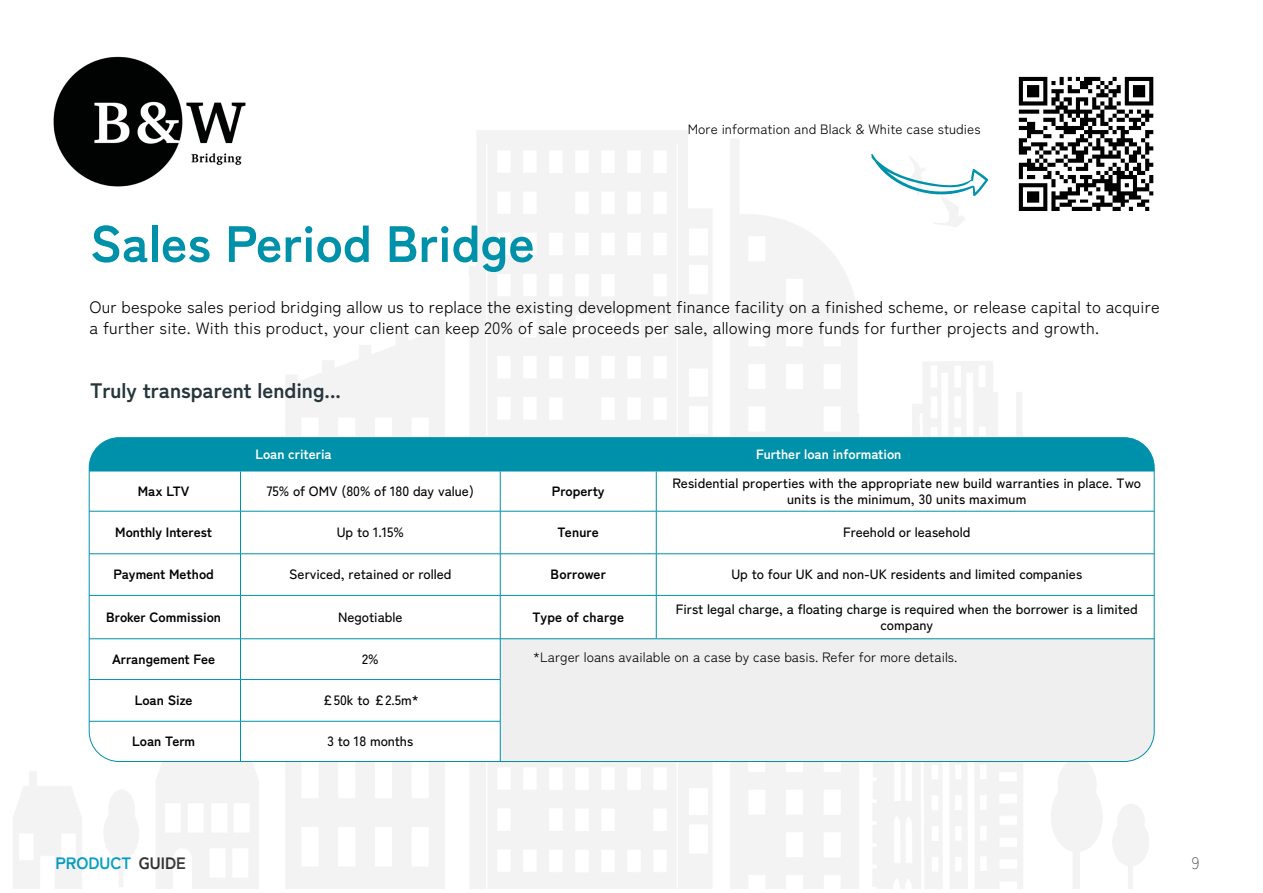
<style>
.page{position:relative;width:1263px;height:893px;background:#fff}
.page>*{position:absolute;margin:0;border:0;box-sizing:border-box;transform-origin:0 0}
.t1{font:700 51px "Zen Kaku Gothic New";color:#0091aa}
.t2{font:700 21px "Zen Kaku Gothic New";color:#26363c}
.t3{font:16.5px/21px "Zen Kaku Gothic New";letter-spacing:.01em;color:#020203}
.t4{font:700 16.5px "Zen Kaku Gothic New";color:#05a1c5}
.t5{font:300 16.5px "Zen Kaku Gothic New";color:#333332}
.t6{font:500 13.5px/16.2px "Zen Kaku Gothic New";color:#020203;text-align:center}
.t7{font:700 13.5px "Zen Kaku Gothic New";color:#020203}
.t8{font:13.5px "Zen Kaku Gothic New";letter-spacing:.005em;color:#000}
.t9{font:700 13.5px "Zen Kaku Gothic New";color:#fff}
.s1{color:#333332}
</style>
<div class="page">
<img style="left:13px;top:131px;width:1142px;height:758px">
<img style="left:28px;top:56px;width:243px;height:146px">
<img style="left:1005px;top:76px;width:150px;height:150px">
<div style="left:89px;top:438px;width:411px;height:33px;background:#0091aa"></div>
<div style="left:500px;top:438px;width:654px;height:33px;background:#0091aa"></div>
<svg style="left:89px;top:471px;width:1063px;height:290px"></svg>
<div style="left:500px;top:639px;width:654px;height:122px;background:#eeefee"></div>
<hr style="left:240px;top:471px;width:1px;height:40px;background:#0091aa">
<hr style="left:500px;top:471px;width:1px;height:40px;background:#0091aa">
<hr style="left:656px;top:471px;width:1px;height:40px;background:#0091aa">
<hr style="left:89px;top:511px;width:151px;height:1px;background:#0091aa">
<hr style="left:240px;top:511px;width:260px;height:1px;background:#0091aa">
<hr style="left:240px;top:511px;width:1px;height:43px;background:#0091aa">
<hr style="left:500px;top:511px;width:156px;height:1px;background:#0091aa">
<hr style="left:500px;top:511px;width:1px;height:43px;background:#0091aa">
<hr style="left:656px;top:511px;width:498px;height:1px;background:#0091aa">
<hr style="left:656px;top:511px;width:1px;height:43px;background:#0091aa">
<hr style="left:89px;top:553px;width:151px;height:1px;background:#0091aa">
<hr style="left:240px;top:553px;width:260px;height:1px;background:#0091aa">
<hr style="left:240px;top:554px;width:1px;height:41px;background:#0091aa">
<hr style="left:500px;top:553px;width:156px;height:1px;background:#0091aa">
<hr style="left:500px;top:554px;width:1px;height:41px;background:#0091aa">
<hr style="left:656px;top:553px;width:498px;height:1px;background:#0091aa">
<hr style="left:656px;top:554px;width:1px;height:41px;background:#0091aa">
<hr style="left:89px;top:595px;width:151px;height:1px;background:#0091aa">
<hr style="left:240px;top:595px;width:260px;height:1px;background:#0091aa">
<hr style="left:240px;top:596px;width:1px;height:43px;background:#0091aa">
<hr style="left:500px;top:595px;width:156px;height:1px;background:#0091aa">
<hr style="left:500px;top:596px;width:1px;height:43px;background:#0091aa">
<hr style="left:656px;top:595px;width:498px;height:1px;background:#0091aa">
<hr style="left:656px;top:596px;width:1px;height:43px;background:#0091aa">
<hr style="left:89px;top:638px;width:151px;height:1px;background:#0091aa">
<hr style="left:240px;top:638px;width:260px;height:1px;background:#0091aa">
<hr style="left:240px;top:639px;width:1px;height:40px;background:#0091aa">
<hr style="left:500px;top:638px;width:156px;height:1px;background:#0091aa">
<hr style="left:500px;top:639px;width:1px;height:40px;background:#0091aa">
<hr style="left:656px;top:638px;width:498px;height:1px;background:#0091aa">
<hr style="left:500px;top:762px;width:156px;height:1px;background:#0091aa">
<hr style="left:656px;top:762px;width:498px;height:1px;background:#0091aa">
<hr style="left:89px;top:679px;width:151px;height:1px;background:#0091aa">
<hr style="left:240px;top:679px;width:260px;height:1px;background:#0091aa">
<hr style="left:240px;top:680px;width:1px;height:41px;background:#0091aa">
<hr style="left:500px;top:680px;width:1px;height:41px;background:#0091aa">
<hr style="left:89px;top:721px;width:151px;height:1px;background:#0091aa">
<hr style="left:240px;top:721px;width:260px;height:1px;background:#0091aa">
<hr style="left:240px;top:721px;width:1px;height:40px;background:#0091aa">
<hr style="left:500px;top:721px;width:1px;height:40px;background:#0091aa">
<hr style="left:89px;top:762px;width:151px;height:1px;background:#0091aa">
<hr style="left:240px;top:762px;width:260px;height:1px;background:#0091aa">
<svg style="left:871px;top:153px;width:117px;height:50px"></svg>
<p class="t8" style="left:688px;top:121px;width:294px">More information and Black &amp; White case studies</p>
<h1 class="t1" style="left:90px;top:211px;width:447px">Sales Period Bridge</h1>
<p class="t3" style="left:89px;top:296px;width:1072px">Our bespoke sales period bridging allow us to replace the existing development finance facility on a finished scheme, or release capital to acquire a further site. With this product, your client can keep 20% of sale proceeds per sale, allowing more funds for further projects and growth.</p>
<h2 class="t2" style="left:90px;top:377px;width:252px">Truly transparent lending...</h2>
<p class="t9" style="left:255px;top:445px;width:78px">Loan criteria</p>
<p class="t9" style="left:756px;top:445px;width:147px">Further loan information</p>
<p class="t7" style="left:138px;top:483px;width:53px">Max LTV</p>
<p class="t6" style="left:267px;top:483px;width:208px">75% of OMV (80% of 180 day value)</p>
<p class="t7" style="left:552px;top:483px;width:54px">Property</p>
<p class="t6" style="left:673px;top:475px;width:470px">Residential properties with the appropriate new build warranties in place. Two units is the minimum, 30 units maximum</p>
<p class="t7" style="left:115px;top:524px;width:98px">Monthly Interest</p>
<p class="t6" style="left:337px;top:524px;width:69px">Up to 1.15%</p>
<p class="t7" style="left:558px;top:524px;width:43px">Tenure</p>
<p class="t6" style="left:843px;top:524px;width:129px">Freehold or leasehold</p>
<p class="t7" style="left:113px;top:566px;width:102px">Payment Method</p>
<p class="t6" style="left:289px;top:566px;width:164px">Serviced, retained or rolled</p>
<p class="t7" style="left:551px;top:566px;width:57px">Borrower</p>
<p class="t6" style="left:731px;top:566px;width:352px">Up to four UK and non-UK residents and limited companies</p>
<p class="t7" style="left:106px;top:608px;width:116px">Broker Commission</p>
<p class="t6" style="left:338px;top:609px;width:66px">Negotiable</p>
<p class="t7" style="left:532px;top:608px;width:93px">Type of charge</p>
<p class="t6" style="left:676px;top:600px;width:463px">First legal charge, a floating charge is required when the borrower is a limited company</p>
<p class="t7" style="left:112px;top:651px;width:105px">Arrangement Fee</p>
<p class="t6" style="left:362px;top:651px;width:18px">2%</p>
<p class="t7" style="left:135px;top:692px;width:59px">Loan Size</p>
<p class="t6" style="left:322px;top:692px;width:98px">£50k to £2.5m*</p>
<p class="t7" style="left:132px;top:733px;width:64px">Loan Term</p>
<p class="t6" style="left:327px;top:733px;width:87px">3 to 18 months</p>
<p class="t8" style="left:533px;top:649px;width:426px">*Larger loans available on a case by case basis. Refer for more details.</p>
<p class="t4" style="left:56px;top:853px;width:132px">PRODUCT <span class="s1">GUIDE</span></p>
<p class="t5" style="left:1192px;top:854px;width:9px">9</p>
</div>
